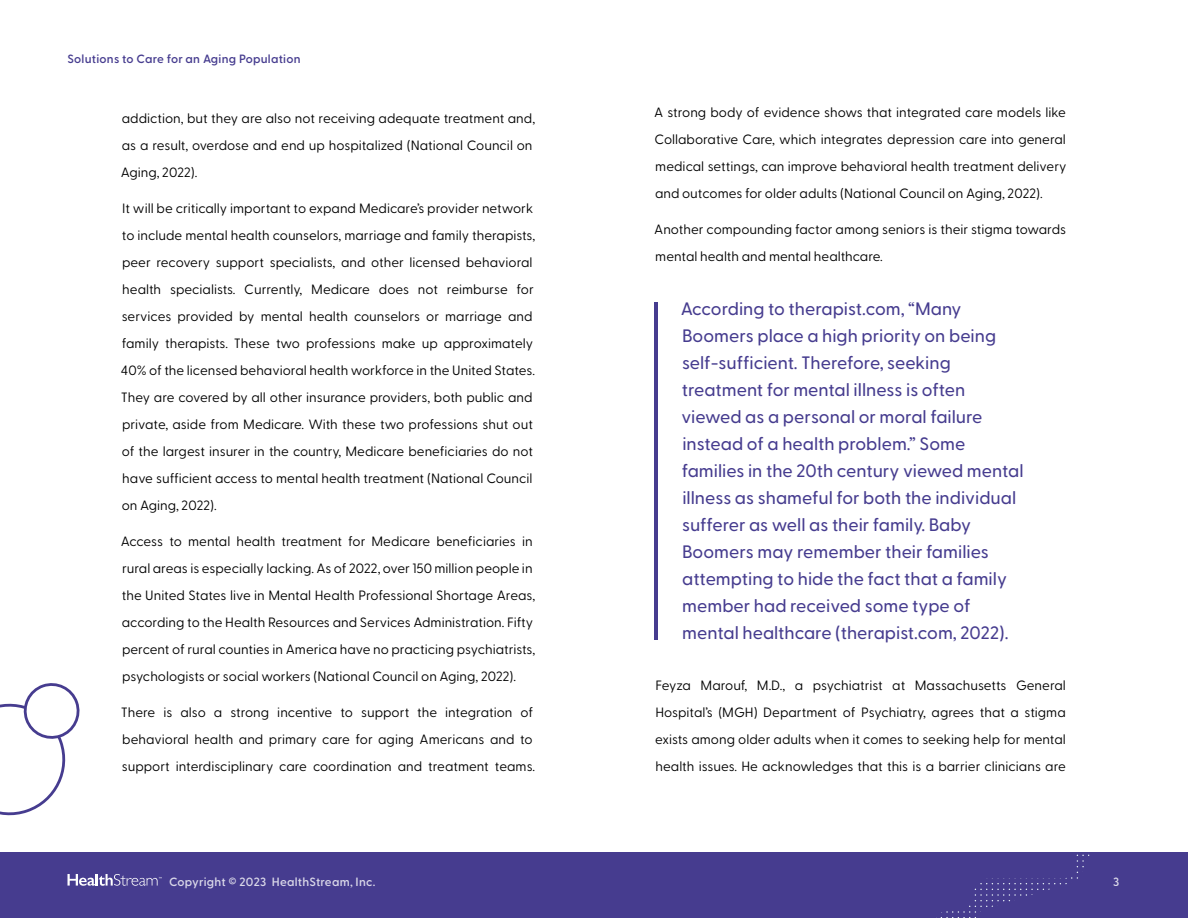
<style>
.page{position:relative;width:1188px;height:918px;background:#fff}
.page>*{position:absolute;margin:0;border:0;box-sizing:border-box;transform-origin:0 0}
.Pull_Quote{font:500 18px/27px "Greycliff CF";color:#463c8f}
.Body_copy{font:13.5px/27px "Greycliff CF";color:#000}
.t1{font:600 12px "Greycliff CF";letter-spacing:.02em;color:#463c8f}
.t2{font:600 12px "Greycliff CF";letter-spacing:.02em;color:#fff}
</style>
<div class="page">
<div style="left:0;top:852px;width:594px;height:66px;background:#463c8f"></div>
<div style="left:594px;top:852px;width:594px;height:66px;background:#463c8f"></div>
<svg style="left:68px;top:874px;width:94px;height:12px"></svg>
<svg style="left:936px;top:855px;width:153px;height:63px"></svg>
<hr style="left:655px;top:302px;width:3px;height:338px;background:#463c8f">
<svg style="left:0;top:683px;width:80px;height:133px"></svg>
<p class="t1" style="left:68px;top:52px;width:235px">Solutions to Care for an Aging Population</p>
<p class="Body_copy" style="left:121px;top:105px;width:416px">addiction, but they are also not receiving adequate treatment and, as a result, overdose and end up hospitalized (National Council on<br>Aging, 2022).</p>
<p class="Body_copy" style="left:121px;top:195px;width:416px">It will be critically important to expand Medicare’s provider network to include mental health counselors, marriage and family therapists, peer recovery support specialists, and other licensed behavioral health specialists. Currently, Medicare does not reimburse for services provided by mental health counselors or marriage and family therapists. These two professions make up approximately 40% of the licensed behavioral health workforce in the United States.<br>They are covered by all other insurance providers, both public and private, aside from Medicare. With these two professions shut out of the largest insurer in the country, Medicare beneficiaries do not have sufficient access to mental health treatment (National Council on Aging, 2022).</p>
<p class="Body_copy" style="left:121px;top:528px;width:416px">Access to mental health treatment for Medicare beneficiaries in rural areas is especially lacking. As of 2022, over 150 million people in the United States live in Mental Health Professional Shortage Areas, according to the Health Resources and Services Administration. Fifty percent of rural counties in America have no practicing psychiatrists, psychologists or social workers (National Council on Aging, 2022).</p>
<p class="Body_copy" style="left:121px;top:699px;width:416px">There is also a strong incentive to support the integration of behavioral health and primary care for aging Americans and to support interdisciplinary care coordination and treatment teams.</p>
<p class="t2" style="left:169px;top:874px;width:208px">Copyright © 2023 HealthStream, Inc.</p>
<p class="Body_copy" style="left:654px;top:99px;width:414px;text-align:justify">A strong body of evidence shows that integrated care models like Collaborative Care, which integrates depression care into general medical settings, can improve behavioral health treatment delivery and outcomes for older adults (National Council on Aging, 2022).</p>
<p class="Body_copy" style="left:654px;top:216px;width:413px">Another compounding factor among seniors is their stigma towards mental health and mental healthcare.</p>
<p class="Pull_Quote" style="left:681px;top:296px;width:344px">According to therapist.com, “Many Boomers place a high priority on being self-sufficient. Therefore, seeking treatment for mental illness is often viewed as a personal or moral failure instead of a health problem.” Some families in the 20th century viewed mental illness as shameful for both the individual sufferer as well as their family. Baby Boomers may remember their families attempting to hide the fact that a family member had received some type of mental healthcare (therapist.com, 2022).</p>
<p class="Body_copy" style="left:655px;top:672px;width:412px;text-align:justify">Feyza Marouf, M.D., a psychiatrist at Massachusetts General Hospital’s (MGH) Department of Psychiatry, agrees that a stigma exists among older adults when it comes to seeking help for mental health issues. He acknowledges that this is a barrier clinicians are</p>
<p class="t2" style="left:1113px;top:874px;width:8px">3</p>
</div>
